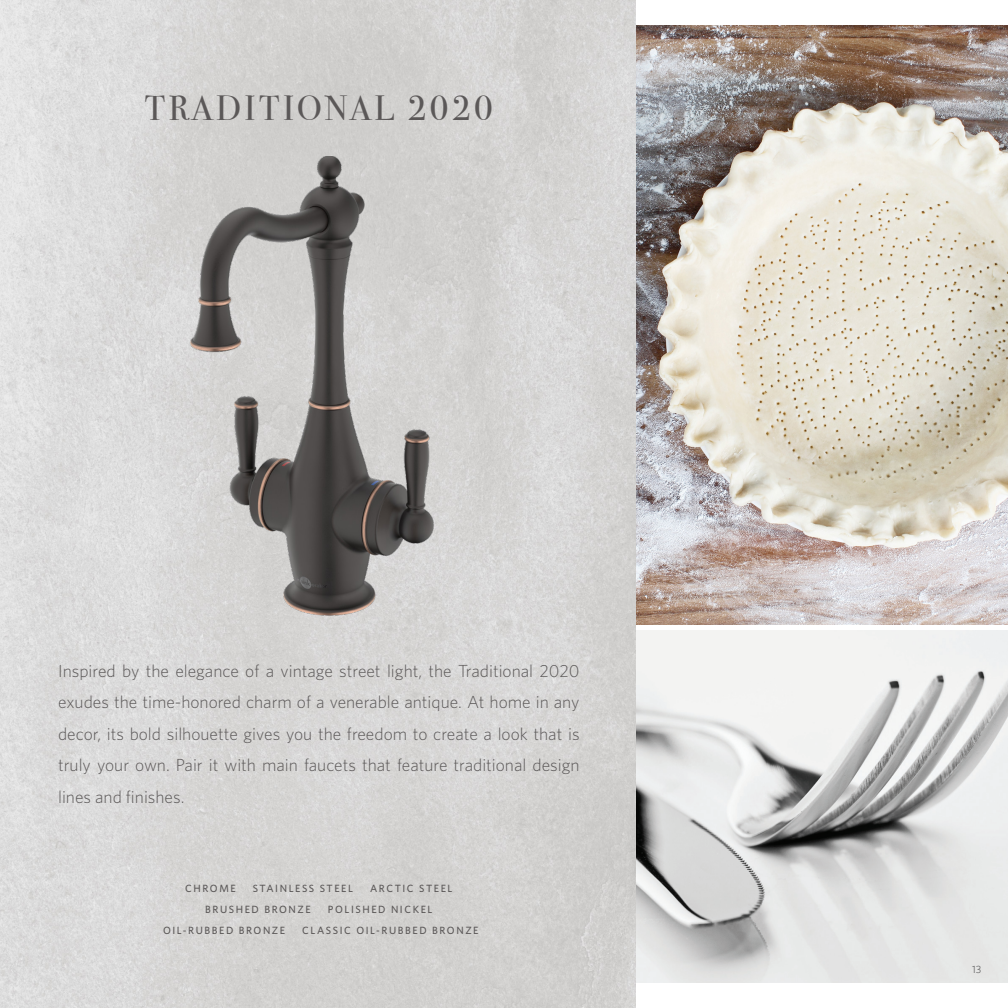
<style>
.page{position:relative;width:1008px;height:1008px;background:#fff}
.page>*{position:absolute;margin:0;border:0;box-sizing:border-box;transform-origin:0 0}
.t1{font:35px "Bodoni Svty Two ITCTT";letter-spacing:.1em;color:#5b5858}
.t2{font:300 17.5px/31.5px "Whitney";color:#5b5858;text-align:justify}
.t3{font:500 10.5px "Whitney";letter-spacing:.15em;color:#5b5858}
.t4{font:300 10.5px "Whitney";color:#3e3e3f}
</style>
<div class="page">
<img style="left:635px;top:25px;width:373px;height:600px">
<img style="left:635px;top:630px;width:373px;height:353px">
<img style="left:0;top:0;width:635px;height:1008px">
<img style="left:159px;top:156px;width:309px;height:484px">
<p class="t1" style="left:145px;top:79px;width:350px">TRADITIONAL 2020</p>
<p class="t2" style="left:58px;top:655px;width:523px">Inspired by the elegance of a vintage street light, the Traditional 2020 exudes the time-honored charm of a venerable antique. At home in any decor, its bold silhouette gives you the freedom to create a look that is truly your own. Pair it with main faucets that feature traditional design lines and finishes.</p>
<p class="t3" style="left:185px;top:882px;width:52px">CHROME</p>
<p class="t3" style="left:253px;top:882px;width:102px">STAINLESS STEEL</p>
<p class="t3" style="left:370px;top:882px;width:84px">ARCTIC STEEL</p>
<p class="t3" style="left:205px;top:903px;width:107px">BRUSHED BRONZE</p>
<p class="t3" style="left:328px;top:903px;width:106px">POLISHED NICKEL</p>
<p class="t3" style="left:163px;top:924px;width:124px">OIL-RUBBED BRONZE</p>
<p class="t3" style="left:302px;top:924px;width:178px">CLASSIC OIL-RUBBED BRONZE</p>
<p class="t4" style="left:972px;top:963px;width:11px">13</p>
</div>
